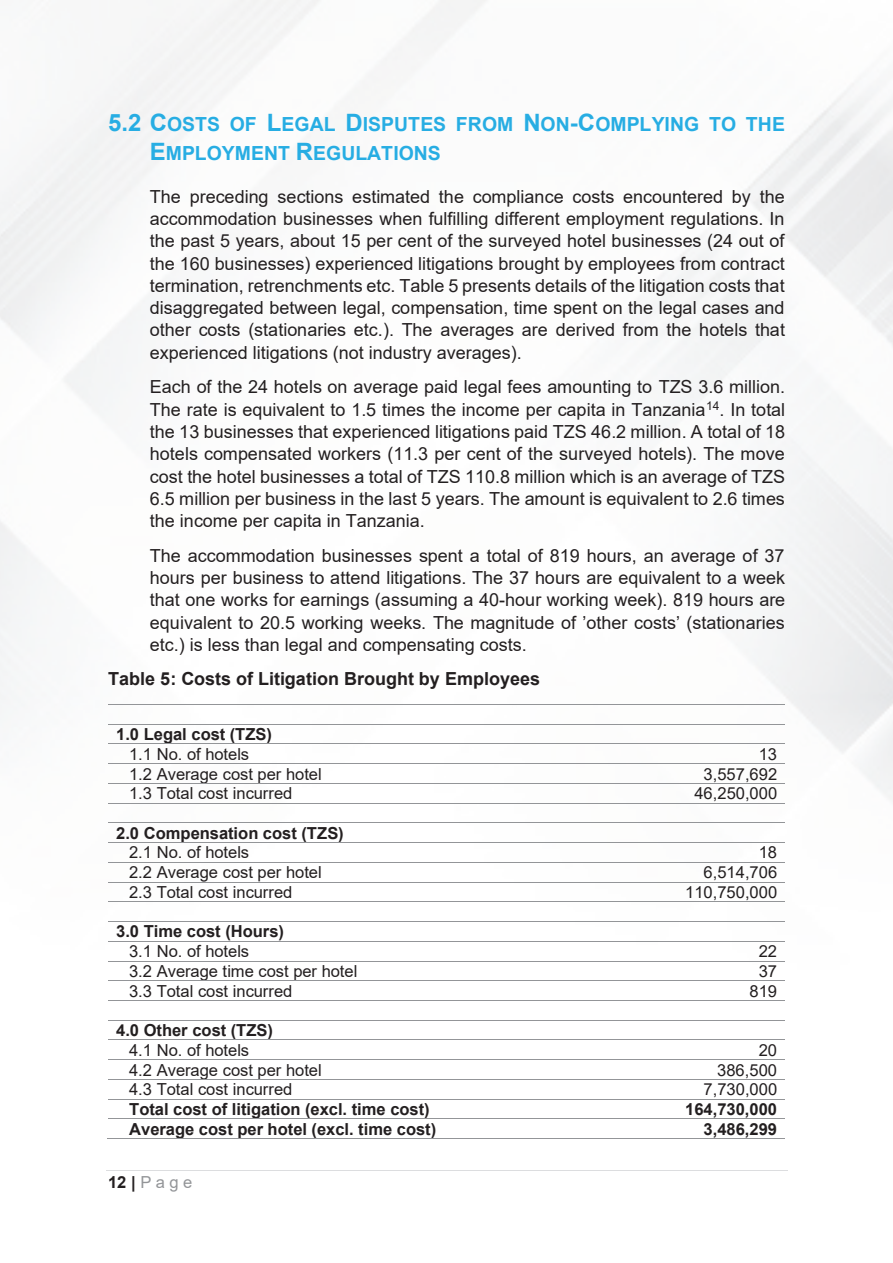
<style>
.page{position:relative;width:893px;height:1263px;background:#fff}
.page>*{position:absolute;margin:0;border:0;box-sizing:border-box;transform-origin:0 0}
.t1{font:700 19.5px/29.7px "Arial";color:#27ade3}
.t2{font:18px/22.4px "Arial";color:#231f20;text-align:justify}
.t3{font:700 18px "Arial";color:#231f20}
.t4{font:16.5px "Arial";color:#231f20}
.t5{font:700 16.5px "Arial";color:#231f20}
.t6{font:16.5px "Arial";color:#939598}
.s1{font-size:24px}
.s2{font-weight:700;color:#231f20}
</style>
<div class="page">
<hr style="left:106px;top:1170px;width:681px;height:1px;background:#dcdddf">
<hr style="left:108px;top:704px;width:533px;height:1px;background:#939598">
<hr style="left:641px;top:704px;width:144px;height:1px;background:#939598">
<hr style="left:108px;top:724px;width:533px;height:1px;background:#939598">
<hr style="left:641px;top:724px;width:144px;height:1px;background:#939598">
<hr style="left:108px;top:744px;width:533px;height:1px;background:#939598">
<hr style="left:641px;top:744px;width:144px;height:1px;background:#939598">
<hr style="left:108px;top:763px;width:533px;height:1px;background:#939598">
<hr style="left:641px;top:763px;width:144px;height:1px;background:#939598">
<hr style="left:108px;top:783px;width:533px;height:1px;background:#939598">
<hr style="left:641px;top:783px;width:144px;height:1px;background:#939598">
<hr style="left:108px;top:803px;width:533px;height:1px;background:#939598">
<hr style="left:641px;top:803px;width:144px;height:1px;background:#939598">
<hr style="left:108px;top:823px;width:533px;height:1px;background:#939598">
<hr style="left:641px;top:823px;width:144px;height:1px;background:#939598">
<hr style="left:108px;top:842px;width:533px;height:1px;background:#939598">
<hr style="left:641px;top:842px;width:144px;height:1px;background:#939598">
<hr style="left:108px;top:862px;width:533px;height:1px;background:#939598">
<hr style="left:641px;top:862px;width:144px;height:1px;background:#939598">
<hr style="left:108px;top:882px;width:533px;height:1px;background:#939598">
<hr style="left:641px;top:882px;width:144px;height:1px;background:#939598">
<hr style="left:108px;top:901px;width:533px;height:1px;background:#939598">
<hr style="left:641px;top:901px;width:144px;height:1px;background:#939598">
<hr style="left:108px;top:921px;width:533px;height:1px;background:#939598">
<hr style="left:641px;top:921px;width:144px;height:1px;background:#939598">
<hr style="left:108px;top:941px;width:533px;height:1px;background:#939598">
<hr style="left:641px;top:941px;width:144px;height:1px;background:#939598">
<hr style="left:108px;top:961px;width:533px;height:1px;background:#939598">
<hr style="left:641px;top:961px;width:144px;height:1px;background:#939598">
<hr style="left:108px;top:980px;width:533px;height:1px;background:#939598">
<hr style="left:641px;top:980px;width:144px;height:1px;background:#939598">
<hr style="left:108px;top:1000px;width:533px;height:1px;background:#939598">
<hr style="left:641px;top:1000px;width:144px;height:1px;background:#939598">
<hr style="left:108px;top:1020px;width:533px;height:1px;background:#939598">
<hr style="left:641px;top:1020px;width:144px;height:1px;background:#939598">
<hr style="left:108px;top:1039px;width:533px;height:1px;background:#939598">
<hr style="left:641px;top:1039px;width:144px;height:1px;background:#939598">
<hr style="left:108px;top:1059px;width:533px;height:1px;background:#939598">
<hr style="left:641px;top:1059px;width:144px;height:1px;background:#939598">
<hr style="left:108px;top:1079px;width:533px;height:1px;background:#939598">
<hr style="left:641px;top:1079px;width:144px;height:1px;background:#939598">
<hr style="left:108px;top:1099px;width:533px;height:1px;background:#939598">
<hr style="left:641px;top:1099px;width:144px;height:1px;background:#939598">
<hr style="left:108px;top:1118px;width:533px;height:1px;background:#939598">
<hr style="left:641px;top:1118px;width:144px;height:1px;background:#939598">
<hr style="left:107px;top:1138px;width:534px;height:1px;background:#939598">
<hr style="left:640px;top:1138px;width:145px;height:1px;background:#939598">
<p class="t1" style="left:150px;top:109px;width:637px;text-indent:-42px"><span class="s1">5.2 C</span>OSTS OF <span class="s1">L</span>EGAL <span class="s1">D</span>ISPUTES FROM <span class="s1">N</span>ON<span class="s1">-C</span>OMPLYING TO THE<br><span class="s1">E</span>MPLOYMENT <span class="s1">R</span>EGULATIONS</p>
<p class="t2" style="left:150px;top:185px;width:637px">The preceding sections estimated the compliance costs encountered by the accommodation businesses when fulfilling different employment regulations. In the past 5 years, about 15 per cent of the surveyed hotel businesses (24 out of the 160 businesses) experienced litigations brought by employees from contract termination, retrenchments etc. Table 5 presents details of the litigation costs that disaggregated between legal, compensation, time spent on the legal cases and other costs (stationaries etc.). The averages are derived from the hotels that experienced litigations (not industry averages).</p>
<p class="t2" style="left:150px;top:376px;width:637px">Each of the 24 hotels on average paid legal fees amounting to TZS 3.6 million.<br>The rate is equivalent to 1.5 times the income per capita in Tanzania<sup>14</sup>. In total the 13 businesses that experienced litigations paid TZS 46.2 million. A total of 18 hotels compensated workers (11.3 per cent of the surveyed hotels). The move cost the hotel businesses a total of TZS 110.8 million which is an average of TZS 6.5 million per business in the last 5 years. The amount is equivalent to 2.6 times the income per capita in Tanzania.</p>
<p class="t2" style="left:150px;top:544px;width:637px">The accommodation businesses spent a total of 819 hours, an average of 37 hours per business to attend litigations. The 37 hours are equivalent to a week that one works for earnings (assuming a 40-hour working week). 819 hours are equivalent to 20.5 working weeks. The magnitude of ’other costs’ (stationaries etc.) is less than legal and compensating costs.</p>
<p class="t3" style="left:108px;top:666px;width:434px">Table 5: Costs of Litigation Brought by Employees</p>
<p class="t5" style="left:116px;top:723px;width:157px">1.0 Legal cost (TZS)</p>
<p class="t4" style="left:129px;top:743px;width:122px">1.1 No. of hotels</p>
<p class="t4" style="left:759px;top:743px;width:20px">13</p>
<p class="t4" style="left:129px;top:762px;width:194px">1.2 Average cost per hotel</p>
<p class="t4" style="left:704px;top:762px;width:75px">3,557,692</p>
<p class="t4" style="left:129px;top:782px;width:165px">1.3 Total cost incurred</p>
<p class="t4" style="left:694px;top:782px;width:84px">46,250,000</p>
<p class="t5" style="left:116px;top:821px;width:229px">2.0 Compensation cost (TZS)</p>
<p class="t4" style="left:129px;top:841px;width:122px">2.1 No. of hotels</p>
<p class="t4" style="left:759px;top:841px;width:20px">18</p>
<p class="t4" style="left:129px;top:861px;width:194px">2.2 Average cost per hotel</p>
<p class="t4" style="left:704px;top:861px;width:75px">6,514,706</p>
<p class="t4" style="left:129px;top:881px;width:165px">2.3 Total cost incurred</p>
<p class="t4" style="left:685px;top:881px;width:94px">110,750,000</p>
<p class="t5" style="left:116px;top:920px;width:169px">3.0 Time cost (Hours)</p>
<p class="t4" style="left:129px;top:940px;width:122px">3.1 No. of hotels</p>
<p class="t4" style="left:759px;top:940px;width:20px">22</p>
<p class="t4" style="left:129px;top:960px;width:230px">3.2 Average time cost per hotel</p>
<p class="t4" style="left:759px;top:960px;width:20px">37</p>
<p class="t4" style="left:129px;top:979px;width:165px">3.3 Total cost incurred</p>
<p class="t4" style="left:749px;top:979px;width:29px">819</p>
<p class="t5" style="left:116px;top:1018px;width:158px">4.0 Other cost (TZS)</p>
<p class="t4" style="left:129px;top:1039px;width:122px">4.1 No. of hotels</p>
<p class="t4" style="left:759px;top:1039px;width:20px">20</p>
<p class="t4" style="left:129px;top:1058px;width:194px">4.2 Average cost per hotel</p>
<p class="t4" style="left:717px;top:1058px;width:61px">386,500</p>
<p class="t4" style="left:129px;top:1078px;width:165px">4.3 Total cost incurred</p>
<p class="t4" style="left:704px;top:1078px;width:75px">7,730,000</p>
<p class="t5" style="left:129px;top:1097px;width:302px">Total cost of litigation (excl. time cost)</p>
<p class="t5" style="left:685px;top:1097px;width:93px">164,730,000</p>
<p class="t5" style="left:129px;top:1117px;width:309px">Average cost per hotel (excl. time cost)</p>
<p class="t5" style="left:704px;top:1117px;width:75px">3,486,299</p>
<p class="t6" style="left:108px;top:1170px;width:86px"><span class="s2">12|</span> Page</p>
</div>
